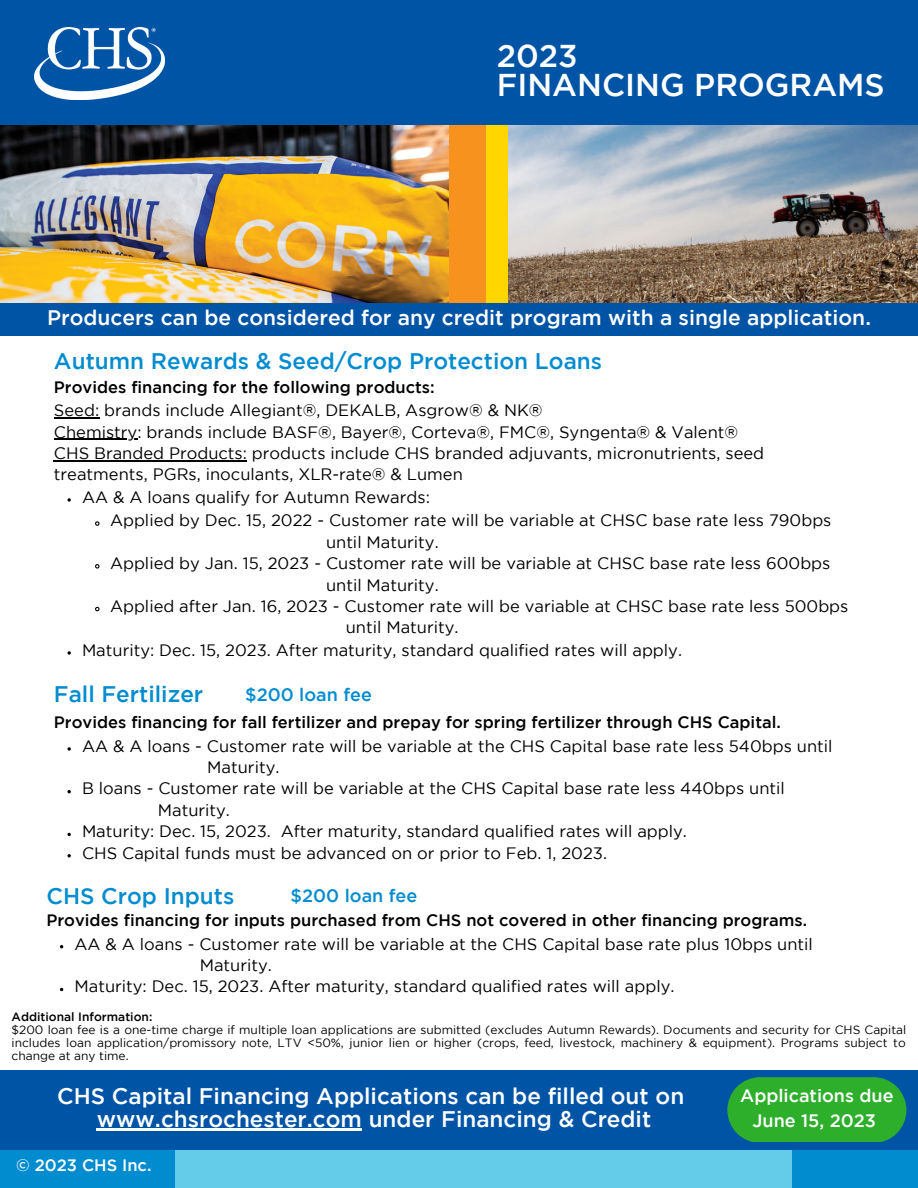
<style>
.page{position:relative;width:918px;height:1188px;background:#fff}
.page>*{position:absolute;margin:0;border:0;box-sizing:border-box;transform-origin:0 0}
.t1{font:500 31.5px/29.2px "Gotham";color:#fff}
.t2{font:500 22.5px/23.7px "Gotham";color:#fff;text-align:center}
.t3{font:500 22.5px "Gotham";color:#008ccf}
.t4{font:500 21px "Gotham";color:#fff}
.t5{font:500 18px/24.8px "Gotham";color:#fff;text-align:center}
.t6{font:500 18px "Gotham";color:#008ccf}
.t7{font:16.5px/21.3px "Gotham";color:#000}
.t8{font:500 16.5px "Gotham";color:#000}
.t9{font:500 16.5px "Gotham";color:#fff}
.t10{font:12px/13px "Gotham";color:#000;text-align:justify}
.t11{font:500 12px "Gotham";color:#000}
</style>
<div class="page">
<img style="left:0;top:124px;width:448px;height:179px">
<img style="left:508px;top:124px;width:410px;height:179px">
<div style="left:449px;top:122px;width:37px;height:198px;background:#f7921e"></div>
<div style="left:486px;top:122px;width:22px;height:198px;background:#ffd600"></div>
<div style="left:0;top:0;width:918px;height:124px;background:#0054a6"></div>
<div style="left:0;top:1134px;width:212px;height:54px;background:#008ccf"></div>
<div style="left:616px;top:1134px;width:302px;height:54px;background:#008ccf"></div>
<div style="left:175px;top:1134px;width:617px;height:54px;background:#64cbe8"></div>
<div style="left:0;top:1071px;width:918px;height:79px;background:#0054a6"></div>
<img style="left:34px;top:28px;width:131px;height:72px">
<div style="left:0;top:303px;width:918px;height:33px;background:#0054a6"></div>
<svg style="left:727px;top:1077px;width:179px;height:65px;background:#2aa735"></svg>
<hr style="left:97px;top:1129px;width:265px;height:2px;background:#fff">
<svg style="left:67px;top:747px;width:4px;height:4px"></svg>
<svg style="left:67px;top:790px;width:4px;height:3px"></svg>
<svg style="left:67px;top:833px;width:4px;height:3px"></svg>
<svg style="left:67px;top:854px;width:4px;height:3px"></svg>
<svg style="left:67px;top:498px;width:4px;height:4px"></svg>
<svg style="left:95px;top:521px;width:5px;height:5px"></svg>
<svg style="left:95px;top:564px;width:5px;height:5px"></svg>
<svg style="left:95px;top:606px;width:5px;height:6px"></svg>
<svg style="left:67px;top:651px;width:4px;height:4px"></svg>
<hr style="left:54px;top:417px;width:45px;height:1px;background:#000">
<hr style="left:54px;top:439px;width:83px;height:1px;background:#000">
<hr style="left:54px;top:460px;width:193px;height:1px;background:#000">
<h1 class="t1" style="left:497px;top:43px;width:390px">2023<br>FINANCING PROGRAMS</h1>
<p class="t4" style="left:47px;top:310px;width:825px">Producers can be considered for any credit program with a single application.</p>
<h2 class="t3" style="left:54px;top:353px;width:550px">Autumn Rewards &amp; Seed/Crop Protection Loans</h2>
<p class="t8" style="left:54px;top:381px;width:382px">Provides financing for the following products:</p>
<p class="t7" style="left:54px;top:401px;width:712px">Seed: brands include Allegiant®, DEKALB, Asgrow® &amp; NK®<br>Chemistry: brands include BASF®, Bayer®, Corteva®, FMC®, Syngenta® &amp; Valent® CHS Branded Products: products include CHS branded adjuvants, micronutrients, seed treatments, PGRs, inoculants, XLR-rate® &amp; Lumen</p>
<p class="t7" style="left:110px;top:486px;width:723px;line-height:23.7px;text-indent:-28px">AA &amp; A loans qualify for Autumn Rewards:<br>Applied by Dec. 15, 2022 - Customer rate will be variable at CHSC base rate less 790bps</p>
<p class="t7" style="left:110px;top:554px;width:722px">Applied by Jan. 15, 2023 - Customer rate will be variable at CHSC base rate less 600bps</p>
<p class="t7" style="left:110px;top:597px;width:740px">Applied after Jan. 16, 2023 - Customer rate will be variable at CHSC base rate less 500bps</p>
<p class="t7" style="left:82px;top:640px;width:602px">Maturity: Dec. 15, 2023. After maturity, standard qualified rates will apply.</p>
<p class="t7" style="left:326px;top:532px;width:114px">until Maturity.</p>
<p class="t7" style="left:326px;top:575px;width:114px">until Maturity.</p>
<p class="t7" style="left:346px;top:618px;width:114px">until Maturity.</p>
<h2 class="t3" style="left:54px;top:685px;width:151px">Fall Fertilizer</h2>
<p class="t6" style="left:245px;top:688px;width:128px">$200 loan fee</p>
<p class="t8" style="left:54px;top:716px;width:728px">Provides financing for fall fertilizer and prepay for spring fertilizer through CHS Capital.</p>
<p class="t7" style="left:82px;top:736px;width:752px">AA &amp; A loans - Customer rate will be variable at the CHS Capital base rate less 540bps until</p>
<p class="t7" style="left:82px;top:779px;width:704px">B loans - Customer rate will be variable at the CHS Capital base rate less 440bps until</p>
<p class="t7" style="left:82px;top:822px;width:606px">Maturity: Dec. 15, 2023. After maturity, standard qualified rates will apply.<br>CHS Capital funds must be advanced on or prior to Feb. 1, 2023.</p>
<p class="t7" style="left:207px;top:758px;width:74px">Maturity.</p>
<p class="t7" style="left:158px;top:801px;width:74px">Maturity.</p>
<h2 class="t3" style="left:46px;top:888px;width:189px">CHS Crop Inputs</h2>
<p class="t6" style="left:291px;top:889px;width:128px">$200 loan fee</p>
<p class="t8" style="left:46px;top:914px;width:762px">Provides financing for inputs purchased from CHS not covered in other financing programs.</p>
<p class="t7" style="left:74px;top:934px;width:740px">AA &amp; A loans - Customer rate will be variable at the CHS Capital base rate plus 10bps until</p>
<p class="t7" style="left:74px;top:977px;width:602px">Maturity: Dec. 15, 2023. After maturity, standard qualified rates will apply.</p>
<p class="t7" style="left:200px;top:956px;width:74px">Maturity.</p>
<p class="t11" style="left:12px;top:1012px;width:142px">Additional Information:</p>
<p class="t10" style="left:12px;top:1024px;width:896px">$200 loan fee is a one-time charge if multiple loan applications are submitted (excludes Autumn Rewards). Documents and security for CHS Capital includes loan application/promissory note, LTV &lt;50%, junior lien or higher (crops, feed, livestock, machinery &amp; equipment). Programs subject to change at any time.</p>
<h2 class="t2" style="left:57px;top:1086px;width:629px">CHS Capital Financing Applications can be filled out on www.chsrochester.com under Financing &amp; Credit</h2>
<p class="t9" style="left:16px;top:1159px;width:137px">© 2023 CHS Inc.</p>
<p class="t5" style="left:740px;top:1084px;width:155px">Applications due<br>June 15, 2023</p>
</div>
